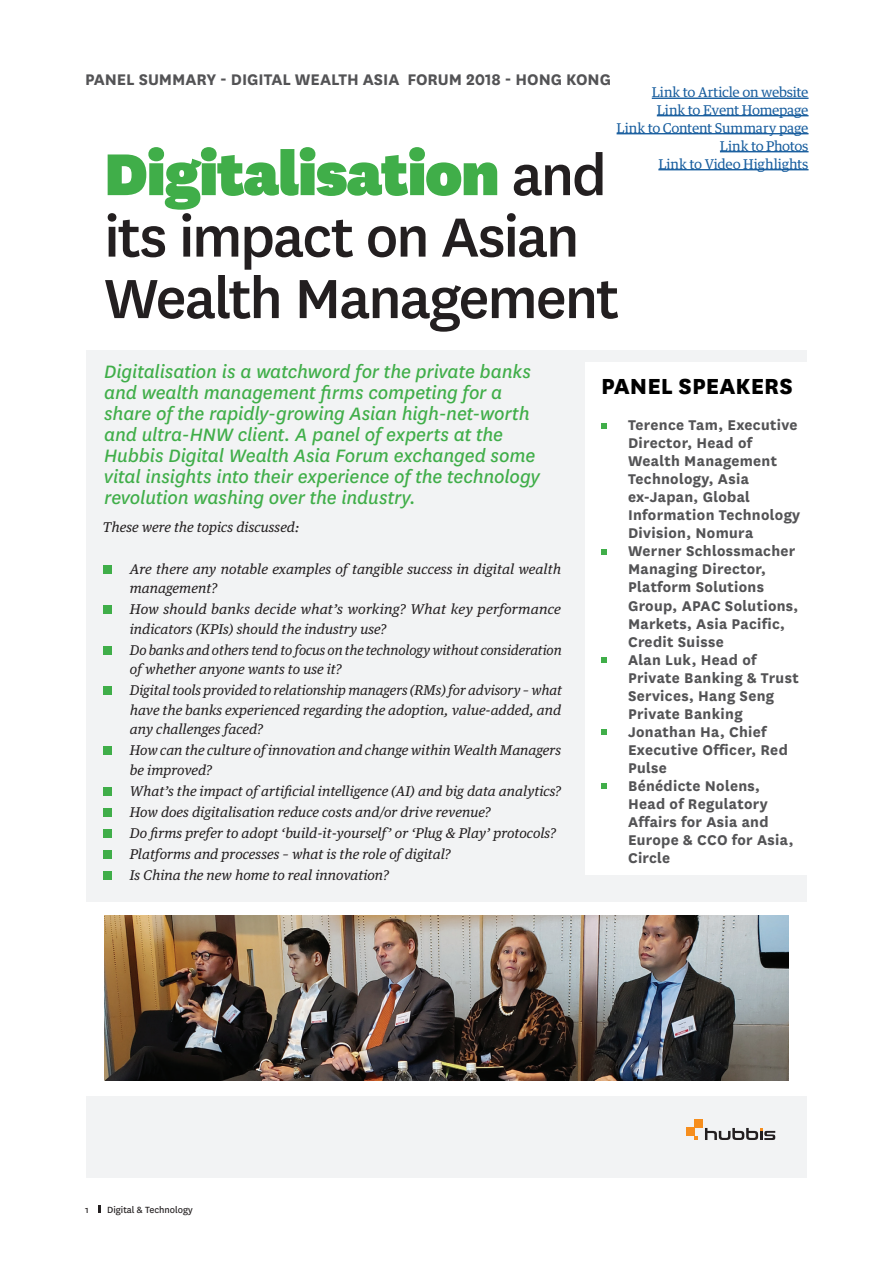
<style>
.page{position:relative;width:893px;height:1263px;background:#fff}
.page>*{position:absolute;margin:0;border:0;box-sizing:border-box;transform-origin:0 0}
.t1{font:900 69px "National";letter-spacing:-.025em;color:#40ae49}
.t2{font:500 64.5px/61.5px "National";letter-spacing:-.03em;color:#231f20}
.t3{font:800 25.5px "National";color:#000}
.t4{font:italic 21px/21px "National";letter-spacing:-.01em;color:#40ae49}
.t5{font:700 18px "National";letter-spacing:-.005em;color:#535355}
.t6{font:700 16.5px/18px "National";letter-spacing:.02em;color:#535355}
.t7{font:italic 13.5px/19.5px "Guardian Text Egyp";color:#231f20}
.t8{font:13.5px/18px "Guardian Text Egyp";letter-spacing:-.015em;color:#175d9e;text-align:right}
.t9{font:10.5px "National";color:#231f20}
.s1{font-weight:500;font-size:64.5px;color:#231f20}
</style>
<div class="page">
<svg style="left:98px;top:1205px;width:2px;height:8px"></svg>
<div style="left:86px;top:351px;width:721px;height:827px;background:#f2f3f4"></div>
<div style="left:585px;top:363px;width:223px;height:512px;background:#fff"></div>
<svg style="left:705px;top:1128px;width:70px;height:12px"></svg>
<div style="left:694px;top:1120px;width:9px;height:8px;background:#f68e1e"></div>
<div style="left:686px;top:1128px;width:8px;height:8px;background:#f68e1e"></div>
<svg style="left:694px;top:1136px;width:4px;height:4px"></svg>
<div style="left:103px;top:565px;width:8px;height:8px;background:#40ae49"></div>
<div style="left:103px;top:605px;width:8px;height:9px;background:#40ae49"></div>
<div style="left:103px;top:646px;width:8px;height:8px;background:#40ae49"></div>
<div style="left:103px;top:686px;width:8px;height:9px;background:#40ae49"></div>
<div style="left:103px;top:746px;width:8px;height:9px;background:#40ae49"></div>
<div style="left:103px;top:787px;width:8px;height:8px;background:#40ae49"></div>
<div style="left:103px;top:808px;width:8px;height:8px;background:#40ae49"></div>
<div style="left:103px;top:829px;width:8px;height:8px;background:#40ae49"></div>
<div style="left:103px;top:850px;width:8px;height:8px;background:#40ae49"></div>
<div style="left:103px;top:871px;width:8px;height:8px;background:#40ae49"></div>
<hr style="left:652px;top:98px;width:157px;height:1px;background:#175d9e">
<svg style="left:601px;top:423px;width:6px;height:6px"></svg>
<svg style="left:601px;top:549px;width:6px;height:6px"></svg>
<svg style="left:601px;top:657px;width:6px;height:6px"></svg>
<svg style="left:601px;top:729px;width:6px;height:6px"></svg>
<svg style="left:601px;top:783px;width:6px;height:6px"></svg>
<hr style="left:657px;top:115px;width:152px;height:1px;background:#175d9e">
<hr style="left:617px;top:133px;width:191px;height:1px;background:#175d9e">
<hr style="left:720px;top:151px;width:89px;height:1px;background:#175d9e">
<hr style="left:658px;top:169px;width:150px;height:1px;background:#175d9e">
<div style="left:85px;top:902px;width:723px;height:194px;background:#fff"></div>
<img style="left:104px;top:916px;width:685px;height:165px">
<h3 class="t5" style="left:85px;top:66px;width:527px">PANEL SUMMARY - DIGITAL WEALTH ASIA FORUM 2018 - HONG KONG</h3>
<p class="t8" style="left:652px;top:82px;width:158px">Link to Article on website</p>
<p class="t8" style="left:617px;top:100px;width:193px">Link to Event Homepage<br>Link to Content Summary page<br>Link to Photos<br>Link to Video Highlights</p>
<h1 class="t1" style="left:104px;top:126px;width:504px">Digitalisation <span class="s1">and</span></h1>
<h2 class="t2" style="left:104px;top:202px;width:516px">its impact on Asian<br>Wealth Management</h2>
<p class="t4" style="left:104px;top:361px;width:437px">Digitalisation is a watchword for the private banks and wealth management firms competing for a share of the rapidly-growing Asian high-net-worth and ultra-HNW client. A panel of experts at the Hubbis Digital Wealth Asia Forum exchanged some vital insights into their experience of the technology revolution washing over the industry.</p>
<p class="t7" style="left:103px;top:515px;width:198px">These were the topics discussed:</p>
<p class="t7" style="left:130px;top:557px;width:433px">Are there any notable examples of tangible success in digital wealth management?</p>
<p class="t7" style="left:130px;top:598px;width:433px">How should banks decide what’s working? What key performance indicators (KPIs) should the industry use?</p>
<p class="t7" style="left:130px;top:638px;width:433px">Do banks and others tend to focus on the technology without consideration of whether anyone wants to use it?</p>
<p class="t7" style="left:130px;top:679px;width:434px;text-align:justify">Digital tools provided to relationship managers (RMs) for advisory – what have the banks experienced regarding the adoption, value-added, and any challenges faced?</p>
<p class="t7" style="left:130px;top:739px;width:433px">How can the culture of innovation and change within Wealth Managers be improved?</p>
<p class="t7" style="left:130px;top:779px;width:433px;line-height:21px">What’s the impact of artificial intelligence (AI) and big data analytics?<br>How does digitalisation reduce costs and/or drive revenue?<br>Do firms prefer to adopt ‘build-it-yourself’ or ‘Plug &amp; Play’ protocols?<br>Platforms and processes – what is the role of digital?<br>Is China the new home to real innovation?</p>
<h3 class="t3" style="left:601px;top:368px;width:193px">PANEL SPEAKERS</h3>
<p class="t6" style="left:628px;top:415px;width:174px">Terence Tam, Executive<br>Director, Head of<br>Wealth Management<br>Technology, Asia ex-Japan, Global<br>Information Technology<br>Division, Nomura<br>Werner Schlossmacher<br>Managing Director,<br>Platform Solutions<br>Group, APAC Solutions,<br>Markets, Asia Pacific,<br>Credit Suisse<br>Alan Luk, Head of<br>Private Banking &amp; Trust<br>Services, Hang Seng<br>Private Banking<br>Jonathan Ha, Chief<br>Executive Officer, Red<br>Pulse<br>Bénédicte Nolens,<br>Head of Regulatory<br>Affairs for Asia and<br>Europe &amp; CCO for Asia,<br>Circle</p>
<p class="t9" style="left:85px;top:1202px;width:5px">1</p>
<p class="t9" style="left:107px;top:1202px;width:87px">Digital &amp; Technology</p>
</div>
